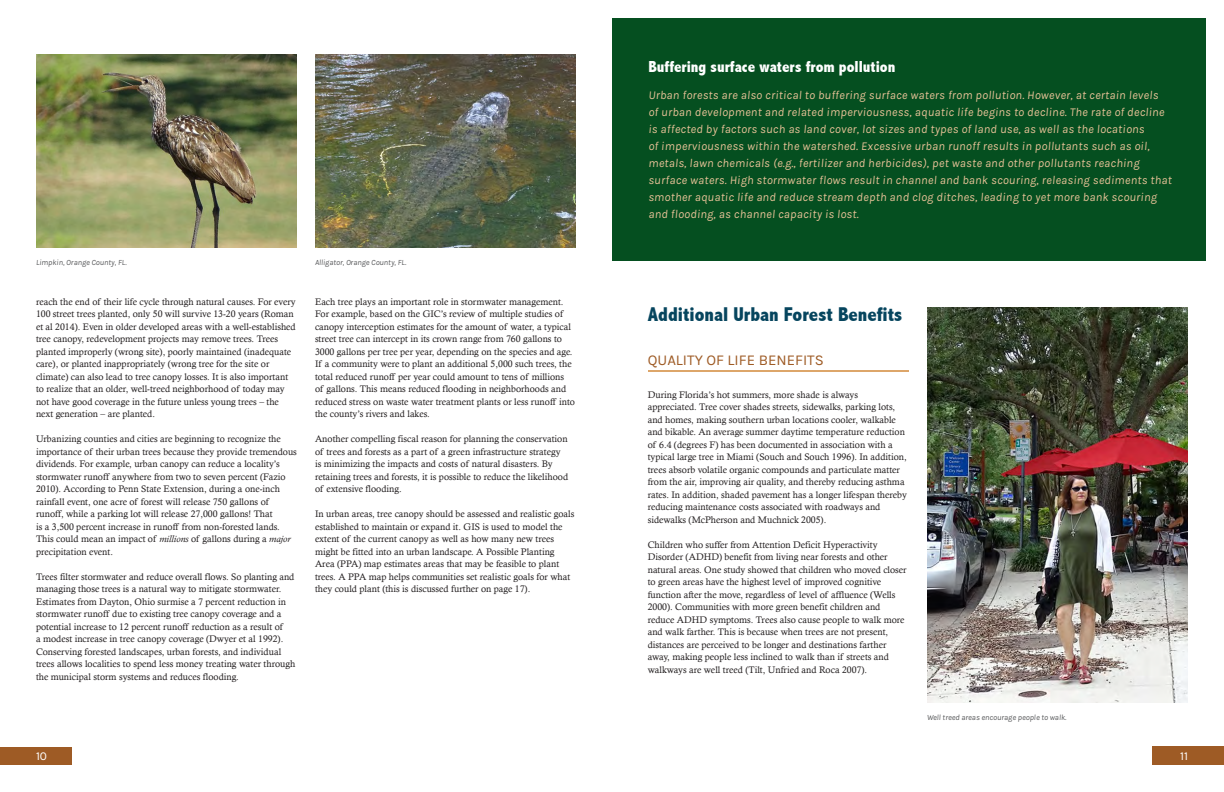
<style>
.page{position:relative;width:1224px;height:792px;background:#fff}
.page>*{position:absolute;margin:0;border:0;box-sizing:border-box;transform-origin:0 0}
.t1{font:800 condensed 20px "Abadi";color:#06455e}
.t2{font:800 condensed 16px "Abadi";color:#fff}
.t3{font:15px "Karla";color:#9e5b25}
.t4{font:italic 12px/17px "Karla";letter-spacing:.02em;color:#e8c297}
.t5{font:12px "Karla";color:#fff}
.t6{font:9.5px/12.5px "Calisto";color:#231f20}
.t7{font:italic 8px "Karla";color:#57585a}
.s1{font-style:italic}
</style>
<div class="page">
<div style="left:0;top:747px;width:72px;height:18px;background:#9e5b25"></div>
<div style="left:1152px;top:746px;width:72px;height:20px;background:#9e5b25"></div>
<div style="left:612px;top:18px;width:594px;height:243px;background:#054f20"></div>
<img style="left:927px;top:307px;width:261px;height:395px">
<hr style="left:648px;top:371px;width:261px;height:1px;background:#dda66a">
<img style="left:36px;top:54px;width:261px;height:193px">
<img style="left:315px;top:54px;width:261px;height:193px">
<p class="t7" style="left:36px;top:258px;width:92px">Limpkin, Orange County, FL.</p>
<p class="t7" style="left:315px;top:258px;width:93px">Alligator, Orange County, FL.</p>
<p class="t6" style="left:36px;top:295px;width:261px">reach the end of their life cycle through natural causes. For every 100 street trees planted, only 50 will survive 13-20 years (Roman et al 2014). Even in older developed areas with a well-established tree canopy, redevelopment projects may remove trees. Trees planted improperly (wrong site), poorly maintained (inadequate care), or planted inappropriately (wrong tree for the site or climate) can also lead to tree canopy losses. It is also important to realize that an older, well-treed neighborhood of today may not have good coverage in the future unless young trees – the next generation – are planted.</p>
<p class="t6" style="left:36px;top:433px;width:262px">Urbanizing counties and cities are beginning to recognize the importance of their urban trees because they provide tremendous dividends. For example, urban canopy can reduce a locality’s stormwater runoff anywhere from two to seven percent (Fazio 2010). According to Penn State Extension, during a one-inch rainfall event, one acre of forest will release 750 gallons of runoff, while a parking lot will release 27,000 gallons! That<br>is a 3,500 percent increase in runoff from non-forested lands.<br>This could mean an impact of <span class="s1">millions</span> of gallons during a <span class="s1">major </span>precipitation event.</p>
<p class="t6" style="left:36px;top:570px;width:261px">Trees filter stormwater and reduce overall flows. So planting and managing those trees is a natural way to mitigate stormwater.<br>Estimates from Dayton, Ohio surmise a 7 percent reduction in stormwater runoff due to existing tree canopy coverage and a potential increase to 12 percent runoff reduction as a result of<br>a modest increase in tree canopy coverage (Dwyer et al 1992).<br>Conserving forested landscapes, urban forests, and individual trees allows localities to spend less money treating water through the municipal storm systems and reduces flooding.</p>
<p class="t6" style="left:315px;top:295px;width:262px">Each tree plays an important role in stormwater management.<br>For example, based on the GIC’s review of multiple studies of canopy interception estimates for the amount of water, a typical street tree can intercept in its crown range from 760 gallons to 3000 gallons per tree per year, depending on the species and age.<br>If a community were to plant an additional 5,000 such trees, the total reduced runoff per year could amount to tens of millions<br>of gallons. This means reduced flooding in neighborhoods and reduced stress on waste water treatment plants or less runoff into the county’s rivers and lakes.</p>
<p class="t6" style="left:315px;top:433px;width:255px">Another compelling fiscal reason for planning the conservation of trees and forests as a part of a green infrastructure strategy is minimizing the impacts and costs of natural disasters. By retaining trees and forests, it is possible to reduce the likelihood of extensive flooding.</p>
<p class="t6" style="left:315px;top:508px;width:261px">In urban areas, tree canopy should be assessed and realistic goals established to maintain or expand it. GIS is used to model the extent of the current canopy as well as how many new trees might be fitted into an urban landscape. A Possible Planting Area (PPA) map estimates areas that may be feasible to plant trees. A PPA map helps communities set realistic goals for what they could plant (this is discussed further on page 17).</p>
<p class="t2" style="left:648px;top:57px;width:249px">Buffering surface waters from pollution</p>
<p class="t4" style="left:648px;top:87px;width:525px">Urban forests are also critical to buffering surface waters from pollution. However, at certain levels<br>of urban development and related imperviousness, aquatic life begins to decline. The rate of decline is affected by factors such as land cover, lot sizes and types of land use, as well as the locations<br>of imperviousness within the watershed. Excessive urban runoff results in pollutants such as oil, metals, lawn chemicals (e.g., fertilizer and herbicides), pet waste and other pollutants reaching surface waters. High stormwater flows result in channel and bank scouring, releasing sediments that smother aquatic life and reduce stream depth and clog ditches, leading to yet more bank scouring and flooding, as channel capacity is lost.</p>
<p class="t1" style="left:648px;top:303px;width:256px">Additional Urban Forest Benefits</p>
<p class="t3" style="left:648px;top:351px;width:178px">QUALITY OF LIFE BENEFITS</p>
<p class="t6" style="left:648px;top:388px;width:261px">During Florida’s hot summers, more shade is always appreciated. Tree cover shades streets, sidewalks, parking lots, and homes, making southern urban locations cooler, walkable and bikable. An average summer daytime temperature reduction of 6.4 (degrees F) has been documented in association with a typical large tree in Miami (Souch and Souch 1996). In addition, trees absorb volatile organic compounds and particulate matter from the air, improving air quality, and thereby reducing asthma rates. In addition, shaded pavement has a longer lifespan thereby reducing maintenance costs associated with roadways and sidewalks (McPherson and Muchnick 2005).</p>
<p class="t6" style="left:648px;top:538px;width:260px">Children who suffer from Attention Deficit Hyperactivity Disorder (ADHD) benefit from living near forests and other natural areas. One study showed that children who moved closer to green areas have the highest level of improved cognitive function after the move, regardless of level of affluence (Wells 2000). Communities with more green benefit children and reduce ADHD symptoms. Trees also cause people to walk more and walk farther. This is because when trees are not present, distances are perceived to be longer and destinations farther away, making people less inclined to walk than if streets and walkways are well treed (Tilt, Unfried and Roca 2007).</p>
<p class="t7" style="left:927px;top:713px;width:141px">Well treed areas encourage people to walk.</p>
<p class="t5" style="left:36px;top:749px;width:13px">10</p>
<p class="t5" style="left:1180px;top:749px;width:9px">11</p>
</div>
